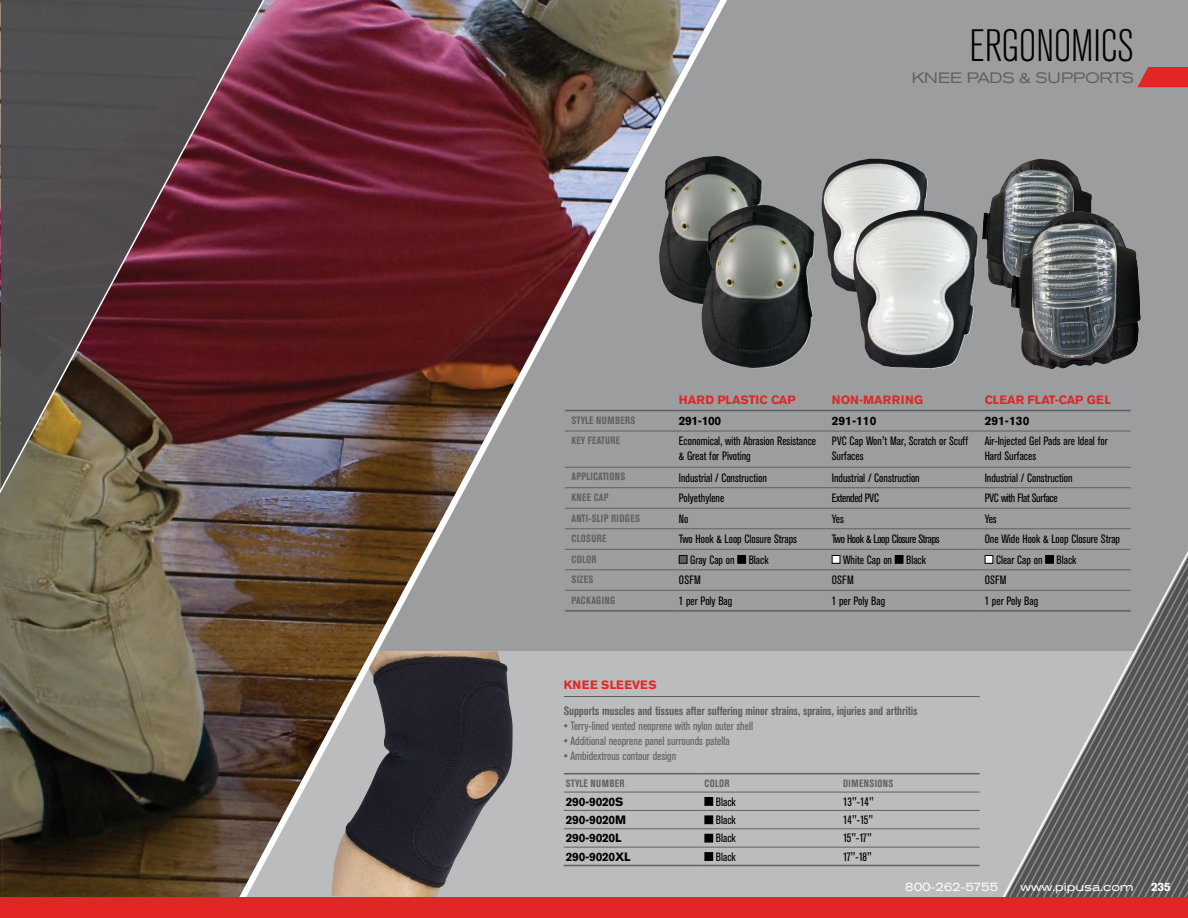
<style>
.page{position:relative;width:1188px;height:918px;background:#fff}
.page>*{position:absolute;margin:0;border:0;box-sizing:border-box;transform-origin:0 0}
.t1{font:300 condensed 45px "Akzidenz Grotesk BE";letter-spacing:-.01em;color:#000}
.t2{font:expanded 15px "Akzidenz Grotesk BE";letter-spacing:-.01em;color:#5f6062}
.t3{font:condensed 12px/15px "Akzidenz Grotesk BE";color:#000}
.t4{font:condensed 12px "Akzidenz Grotesk BE";color:#5f6062}
.t5{font:700 condensed 12px "Akzidenz Grotesk BE";letter-spacing:-.01em;color:#5f6062}
.t6{font:700 12px "Akzidenz Grotesk BE";letter-spacing:-.03em;color:#000}
.t7{font:condensed 12px "Akzidenz Grotesk BE";letter-spacing:-.03em;color:#000}
.t8{font:700 12px "Akzidenz Grotesk BE";color:#e12726}
.t9{font:expanded 12px "Akzidenz Grotesk BE";letter-spacing:-.01em;color:#fff}
.t10{font:700 12px "Akzidenz Grotesk BE";letter-spacing:.02em;color:#e12726}
.t11{font:700 12px "Akzidenz Grotesk BE";letter-spacing:.04em;color:#e12726}
.t12{font:700 12px "Akzidenz Grotesk BE";color:#fff}
.t13{font:700 condensed 10.5px "Akzidenz Grotesk BE";letter-spacing:.035em;color:#5f6062}
.t14{font:700 condensed 10.5px "Akzidenz Grotesk BE";letter-spacing:.01em;color:#5f6062}
.s1{font-stretch:normal}
</style>
<div class="page">
<div style="left:2px;top:0;width:1186px;height:914px;background:#9b9d9f"></div>
<div style="left:738px;top:651px;width:189px;height:247px;background:#babcbe"></div>
<img style="left:738px;top:163px;width:24px;height:42px">
<svg style="left:927px;top:529px;width:57px;height:369px;fill:#babcbe"></svg>
<hr style="left:672px;top:410px;width:153px;height:1px;background:#5f6062">
<hr style="left:825px;top:410px;width:153px;height:1px;background:#5f6062">
<hr style="left:978px;top:410px;width:153px;height:1px;background:#5f6062">
<hr style="left:672px;top:610px;width:153px;height:2px;background:#5f6062">
<hr style="left:825px;top:610px;width:153px;height:2px;background:#5f6062">
<hr style="left:978px;top:610px;width:153px;height:2px;background:#5f6062">
<hr style="left:672px;top:467px;width:153px;height:1px;background:#5f6062">
<hr style="left:825px;top:467px;width:153px;height:1px;background:#5f6062">
<hr style="left:978px;top:467px;width:153px;height:1px;background:#5f6062">
<hr style="left:672px;top:508px;width:153px;height:1px;background:#5f6062">
<hr style="left:825px;top:508px;width:153px;height:1px;background:#5f6062">
<hr style="left:978px;top:508px;width:153px;height:1px;background:#5f6062">
<hr style="left:672px;top:528px;width:153px;height:1px;background:#5f6062">
<hr style="left:825px;top:528px;width:153px;height:1px;background:#5f6062">
<hr style="left:978px;top:528px;width:153px;height:1px;background:#5f6062">
<hr style="left:672px;top:549px;width:153px;height:1px;background:#5f6062">
<hr style="left:825px;top:549px;width:153px;height:1px;background:#5f6062">
<hr style="left:978px;top:549px;width:153px;height:1px;background:#5f6062">
<hr style="left:672px;top:569px;width:153px;height:1px;background:#5f6062">
<hr style="left:825px;top:569px;width:153px;height:1px;background:#5f6062">
<hr style="left:978px;top:569px;width:153px;height:1px;background:#5f6062">
<hr style="left:672px;top:431px;width:153px;height:1px;background:#5f6062">
<hr style="left:825px;top:431px;width:153px;height:1px;background:#5f6062">
<hr style="left:978px;top:431px;width:153px;height:1px;background:#5f6062">
<hr style="left:672px;top:487px;width:153px;height:1px;background:#5f6062">
<hr style="left:825px;top:487px;width:153px;height:1px;background:#5f6062">
<hr style="left:978px;top:487px;width:153px;height:1px;background:#5f6062">
<hr style="left:672px;top:590px;width:153px;height:1px;background:#5f6062">
<hr style="left:825px;top:590px;width:153px;height:1px;background:#5f6062">
<hr style="left:978px;top:590px;width:153px;height:1px;background:#5f6062">
<div style="left:738px;top:555px;width:8px;height:8px;background:#000"></div>
<div style="left:737px;top:555px;width:9px;height:9px;border:1px solid #000"></div>
<div style="left:832px;top:555px;width:8px;height:8px;background:#fff"></div>
<div style="left:832px;top:555px;width:8px;height:9px;border:1px solid #000"></div>
<div style="left:895px;top:555px;width:8px;height:8px;background:#000"></div>
<div style="left:895px;top:555px;width:8px;height:9px;border:1px solid #000"></div>
<img style="left:738px;top:205px;width:77px;height:164px">
<hr style="left:564px;top:696px;width:416px;height:1px;background:#5f6062">
<hr style="left:702px;top:773px;width:139px;height:1px;background:#5f6062">
<hr style="left:841px;top:773px;width:139px;height:1px;background:#5f6062">
<hr style="left:702px;top:810px;width:139px;height:1px;background:#5f6062">
<hr style="left:841px;top:810px;width:139px;height:1px;background:#5f6062">
<hr style="left:702px;top:828px;width:139px;height:1px;background:#5f6062">
<hr style="left:841px;top:828px;width:139px;height:1px;background:#5f6062">
<hr style="left:702px;top:847px;width:139px;height:1px;background:#5f6062">
<hr style="left:841px;top:847px;width:139px;height:1px;background:#5f6062">
<hr style="left:702px;top:865px;width:139px;height:1px;background:#5f6062">
<hr style="left:841px;top:865px;width:139px;height:1px;background:#5f6062">
<hr style="left:702px;top:792px;width:139px;height:1px;background:#5f6062">
<hr style="left:841px;top:792px;width:139px;height:1px;background:#5f6062">
<img style="left:822px;top:159px;width:106px;height:133px">
<img style="left:853px;top:210px;width:125px;height:159px">
<img style="left:278px;top:0;width:460px;height:898px">
<img style="left:0;top:0;width:278px;height:898px">
<svg style="left:984px;top:205px;width:7px;height:693px"></svg>
<svg style="left:991px;top:159px;width:47px;height:739px"></svg>
<svg style="left:1038px;top:158px;width:7px;height:740px"></svg>
<svg style="left:1045px;top:159px;width:47px;height:739px"></svg>
<svg style="left:1092px;top:213px;width:7px;height:685px"></svg>
<svg style="left:1099px;top:216px;width:38px;height:682px"></svg>
<svg style="left:1137px;top:67px;width:51px;height:831px"></svg>
<div style="left:0;top:898px;width:1188px;height:20px;background:#e12726"></div>
<h1 class="t1" style="left:970px;top:21px;width:166px">ERGONOMICS</h1>
<p class="t2" style="left:912px;top:69px;width:224px">KNEE PADS &amp; SUPPORTS</p>
<p class="t8" style="left:679px;top:393px;width:118px">HARD PLASTIC CAP</p>
<p class="t10" style="left:832px;top:393px;width:93px">NON-MARRING</p>
<p class="t8" style="left:985px;top:393px;width:128px">CLEAR FLAT-CAP GEL</p>
<p class="t13" style="left:572px;top:414px;width:65px">STYLE NUMBERS</p>
<p class="t6" style="left:679px;top:414px;width:44px">291-100</p>
<p class="t6" style="left:832px;top:414px;width:46px">291-110</p>
<p class="t6" style="left:985px;top:414px;width:46px">291-130</p>
<p class="t14" style="left:572px;top:435px;width:50px">KEY FEATURE</p>
<p class="t3" style="left:679px;top:434px;width:139px">Economical, with Abrasion Resistance &amp; Great for Pivoting</p>
<p class="t3" style="left:832px;top:434px;width:138px">PVC Cap Won't Mar, Scratch or Scuff<br>Surfaces</p>
<p class="t3" style="left:985px;top:434px;width:124px">Air-Injected Gel Pads are Ideal for<br>Hard Surfaces</p>
<p class="t13" style="left:572px;top:471px;width:55px">APPLICATIONS</p>
<p class="t3" style="left:679px;top:470px;width:90px">Industrial / Construction</p>
<p class="t3" style="left:832px;top:470px;width:90px">Industrial / Construction</p>
<p class="t3" style="left:985px;top:470px;width:90px">Industrial / Construction</p>
<p class="t13" style="left:572px;top:491px;width:38px">KNEE CAP</p>
<p class="t3" style="left:679px;top:491px;width:47px">Polyethylene</p>
<p class="t7" style="left:832px;top:491px;width:49px">Extended PVC</p>
<p class="t7" style="left:985px;top:491px;width:75px">PVC with Flat Surface</p>
<p class="t13" style="left:572px;top:512px;width:70px">ANTI-SLIP RIDGES</p>
<p class="t3" style="left:679px;top:511px;width:11px">No</p>
<p class="t3" style="left:832px;top:511px;width:14px">Yes</p>
<p class="t3" style="left:985px;top:511px;width:14px">Yes</p>
<p class="t13" style="left:572px;top:532px;width:37px">CLOSURE</p>
<p class="t3" style="left:679px;top:532px;width:120px">Two Hook &amp; Loop Closure Straps</p>
<p class="t7" style="left:832px;top:532px;width:109px">Two Hook &amp; Loop Closure Straps</p>
<p class="t3" style="left:985px;top:532px;width:137px">One Wide Hook &amp; Loop Closure Strap</p>
<p class="t13" style="left:572px;top:553px;width:27px">COLOR</p>
<p class="t3" style="left:690px;top:552px;width:80px">Gray Cap on Black</p>
<p class="t3" style="left:843px;top:552px;width:84px">White Cap on Black</p>
<p class="t3" style="left:996px;top:552px;width:82px">Clear Cap on Black</p>
<p class="t13" style="left:572px;top:573px;width:23px">SIZES</p>
<p class="t3" style="left:679px;top:573px;width:23px">OSFM</p>
<p class="t3" style="left:832px;top:573px;width:23px">OSFM</p>
<p class="t3" style="left:985px;top:573px;width:23px">OSFM</p>
<p class="t13" style="left:572px;top:594px;width:45px">PACKAGING</p>
<p class="t3" style="left:679px;top:593px;width:55px">1 per Poly Bag</p>
<p class="t3" style="left:832px;top:593px;width:55px">1 per Poly Bag</p>
<p class="t3" style="left:985px;top:593px;width:55px">1 per Poly Bag</p>
<p class="t11" style="left:564px;top:678px;width:95px">KNEE SLEEVES</p>
<p class="t5" style="left:564px;top:704px;width:355px">Supports muscles and tissues after suffering minor strains, sprains, injuries and arthritis</p>
<p class="t4" style="left:564px;top:719px;width:191px">• Terry-lined vented neoprene with nylon outer shell</p>
<p class="t4" style="left:564px;top:734px;width:167px">• Additional neoprene panel surrounds patella</p>
<p class="t4" style="left:564px;top:749px;width:114px">• Ambidextrous contour design</p>
<p class="t13" style="left:566px;top:777px;width:60px">STYLE NUMBER</p>
<p class="t13" style="left:705px;top:777px;width:27px">COLOR</p>
<p class="t13" style="left:843px;top:777px;width:52px">DIMENSIONS</p>
<p class="t6" style="left:566px;top:795px;width:59px">290-9020S</p>
<p class="t3" style="left:716px;top:794px;width:21px">Black</p>
<p class="t3" style="left:843px;top:794px;width:32px">13"-14"</p>
<p class="t6" style="left:566px;top:813px;width:62px">290-9020M</p>
<p class="t3" style="left:716px;top:813px;width:21px">Black</p>
<p class="t3" style="left:843px;top:813px;width:32px">14"-15"</p>
<p class="t6" style="left:566px;top:831px;width:57px">290-9020L</p>
<p class="t3" style="left:716px;top:831px;width:21px">Black</p>
<p class="t3" style="left:843px;top:831px;width:30px">15<span class="s1">"</span>-17"</p>
<p class="t6" style="left:566px;top:850px;width:66px">290-9020XL</p>
<p class="t3" style="left:716px;top:849px;width:21px">Black</p>
<p class="t3" style="left:843px;top:849px;width:30px">17"-18"</p>
<p class="t9" style="left:905px;top:880px;width:230px">800-262-5755 / www.pipusa.com</p>
<p class="t12" style="left:1151px;top:880px;width:21px">235</p>
</div>
